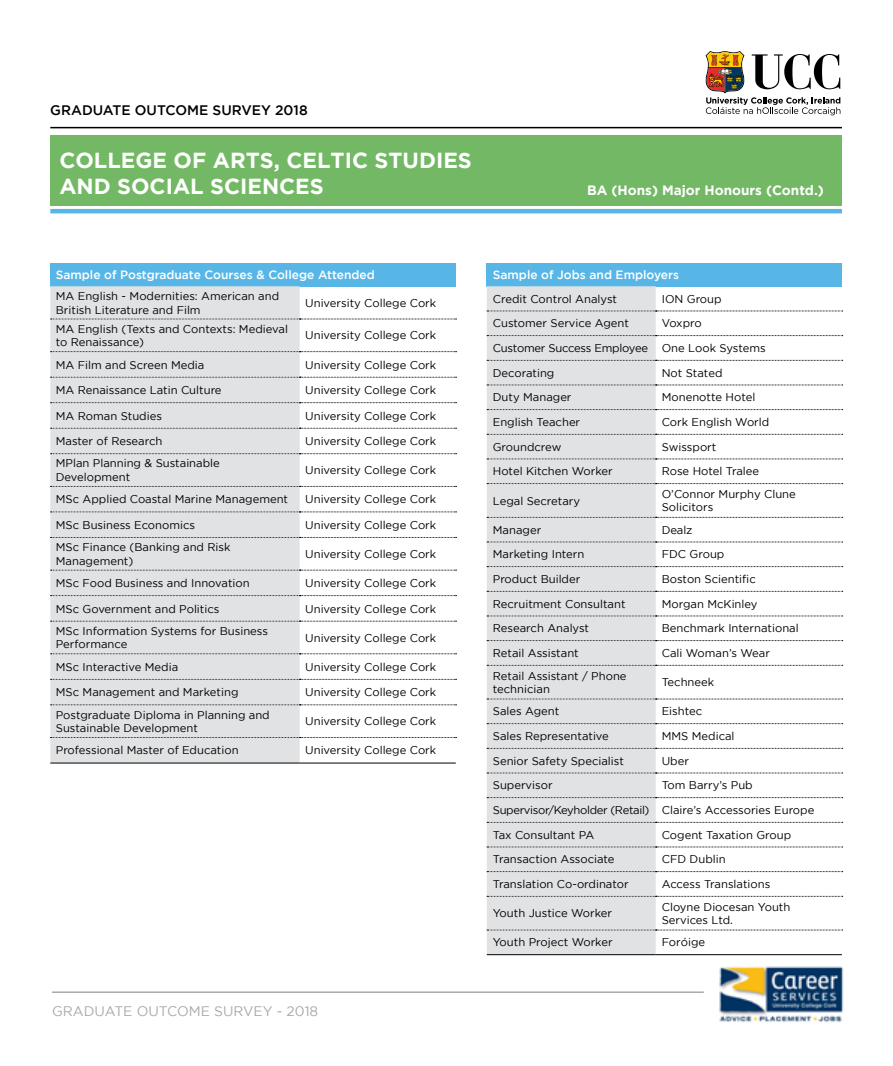
<style>
.page{position:relative;width:893px;height:1066px;background:#fff}
.page>*{position:absolute;margin:0;border:0;box-sizing:border-box;transform-origin:0 0}
.t1{font:700 21.75px/26.1px "Gotham";color:#fff}
.t2{font:13.8px "Gotham";color:#a7a9ac}
.t3{font:500 13.8px "Gotham";color:#000}
.t4{font:700 13.5px "Gotham";color:#fff}
.t5{font:500 12px "Gotham";color:#fff}
.t6{font:11.25px/13.5px "Gotham";color:#000}
.t7{font:11.25px "Gotham";letter-spacing:-.03em;color:#000}
.t8{font:11.25px "Gotham";letter-spacing:-.02em;color:#000}
</style>
<div class="page">
<div style="left:50px;top:135px;width:792px;height:71px;background:#73b865"></div>
<hr style="left:50px;top:127px;width:792px;height:1px;background:#000">
<hr style="left:50px;top:209px;width:792px;height:4px;background:#58b6e7">
<svg style="left:705px;top:51px;width:135px;height:64px"></svg>
<img style="left:719px;top:966px;width:125px;height:57px">
<hr style="left:52px;top:991px;width:652px;height:2px;background:#a7a9ac">
<div style="left:487px;top:263px;width:355px;height:23px;background:#58b6e7"></div>
<div style="left:487px;top:286px;width:169px;height:668px;background:#e1e2e3"></div>
<hr style="left:487px;top:954px;width:169px;height:1px;background:#000">
<svg style="left:487px;top:311px;width:356px;height:1px"></svg>
<svg style="left:487px;top:335px;width:356px;height:1px"></svg>
<svg style="left:487px;top:360px;width:356px;height:1px"></svg>
<svg style="left:487px;top:459px;width:356px;height:1px"></svg>
<svg style="left:487px;top:483px;width:356px;height:1px"></svg>
<svg style="left:487px;top:517px;width:356px;height:1px"></svg>
<svg style="left:487px;top:542px;width:356px;height:1px"></svg>
<svg style="left:487px;top:566px;width:356px;height:1px"></svg>
<svg style="left:487px;top:385px;width:356px;height:1px"></svg>
<svg style="left:487px;top:409px;width:356px;height:1px"></svg>
<svg style="left:487px;top:434px;width:356px;height:1px"></svg>
<svg style="left:487px;top:591px;width:356px;height:1px"></svg>
<svg style="left:487px;top:616px;width:356px;height:1px"></svg>
<svg style="left:487px;top:640px;width:356px;height:1px"></svg>
<svg style="left:487px;top:665px;width:356px;height:1px"></svg>
<svg style="left:487px;top:699px;width:356px;height:1px"></svg>
<svg style="left:487px;top:723px;width:356px;height:1px"></svg>
<svg style="left:487px;top:748px;width:356px;height:1px"></svg>
<svg style="left:487px;top:773px;width:356px;height:1px"></svg>
<svg style="left:487px;top:797px;width:356px;height:1px"></svg>
<svg style="left:487px;top:822px;width:356px;height:1px"></svg>
<svg style="left:487px;top:847px;width:356px;height:1px"></svg>
<svg style="left:487px;top:871px;width:356px;height:1px"></svg>
<svg style="left:487px;top:896px;width:356px;height:1px"></svg>
<svg style="left:487px;top:930px;width:356px;height:1px"></svg>
<hr style="left:656px;top:954px;width:186px;height:1px;background:#000">
<div style="left:50px;top:263px;width:406px;height:23px;background:#58b6e7"></div>
<div style="left:50px;top:286px;width:250px;height:477px;background:#e1e2e3"></div>
<hr style="left:50px;top:763px;width:250px;height:1px;background:#000">
<hr style="left:300px;top:763px;width:156px;height:1px;background:#000">
<svg style="left:51px;top:319px;width:405px;height:1px"></svg>
<svg style="left:51px;top:351px;width:405px;height:1px"></svg>
<svg style="left:51px;top:377px;width:405px;height:1px"></svg>
<svg style="left:51px;top:402px;width:405px;height:1px"></svg>
<svg style="left:51px;top:428px;width:405px;height:1px"></svg>
<svg style="left:51px;top:453px;width:405px;height:1px"></svg>
<svg style="left:51px;top:486px;width:405px;height:1px"></svg>
<svg style="left:51px;top:512px;width:405px;height:1px"></svg>
<svg style="left:51px;top:537px;width:405px;height:1px"></svg>
<svg style="left:51px;top:570px;width:405px;height:1px"></svg>
<svg style="left:51px;top:595px;width:405px;height:1px"></svg>
<svg style="left:51px;top:621px;width:405px;height:1px"></svg>
<svg style="left:51px;top:654px;width:405px;height:1px"></svg>
<svg style="left:51px;top:679px;width:405px;height:1px"></svg>
<svg style="left:51px;top:705px;width:405px;height:1px"></svg>
<svg style="left:51px;top:737px;width:405px;height:1px"></svg>
<p class="t3" style="left:50px;top:103px;width:259px">GRADUATE OUTCOME SURVEY 2018</p>
<p class="t1" style="left:59px;top:147px;width:414px">COLLEGE OF ARTS, CELTIC STUDIES<br>AND SOCIAL SCIENCES</p>
<p class="t4" style="left:587px;top:182px;width:238px">BA (Hons) Major Honours (Contd.)</p>
<p class="t5" style="left:56px;top:268px;width:320px">Sample of Postgraduate Courses &amp; College Attended</p>
<p class="t6" style="left:56px;top:289px;width:225px">MA English - Modernities: American and<br>British Literature and Film</p>
<p class="t6" style="left:305px;top:296px;width:132px">University College Cork</p>
<p class="t6" style="left:56px;top:322px;width:234px">MA English (Texts and Contexts: Medieval to Renaissance)</p>
<p class="t6" style="left:305px;top:329px;width:132px">University College Cork</p>
<p class="t6" style="left:56px;top:358px;width:150px">MA Film and Screen Media</p>
<p class="t6" style="left:305px;top:358px;width:132px">University College Cork</p>
<p class="t6" style="left:56px;top:383px;width:167px">MA Renaissance Latin Culture</p>
<p class="t6" style="left:305px;top:383px;width:132px">University College Cork</p>
<p class="t6" style="left:56px;top:409px;width:108px">MA Roman Studies</p>
<p class="t6" style="left:305px;top:409px;width:132px">University College Cork</p>
<p class="t6" style="left:56px;top:434px;width:108px">Master of Research</p>
<p class="t6" style="left:305px;top:434px;width:132px">University College Cork</p>
<p class="t6" style="left:56px;top:457px;width:166px">MPlan Planning &amp; Sustainable<br>Development</p>
<p class="t6" style="left:305px;top:463px;width:132px">University College Cork</p>
<p class="t6" style="left:56px;top:492px;width:234px">MSc Applied Coastal Marine Management</p>
<p class="t6" style="left:305px;top:492px;width:132px">University College Cork</p>
<p class="t6" style="left:56px;top:518px;width:141px">MSc Business Economics</p>
<p class="t6" style="left:305px;top:518px;width:132px">University College Cork</p>
<p class="t6" style="left:56px;top:540px;width:176px">MSc Finance (Banking and Risk<br>Management)</p>
<p class="t6" style="left:305px;top:547px;width:132px">University College Cork</p>
<p class="t6" style="left:56px;top:576px;width:195px">MSc Food Business and Innovation</p>
<p class="t6" style="left:305px;top:576px;width:132px">University College Cork</p>
<p class="t6" style="left:56px;top:602px;width:165px">MSc Government and Politics</p>
<p class="t6" style="left:305px;top:602px;width:132px">University College Cork</p>
<p class="t6" style="left:56px;top:624px;width:214px">MSc Information Systems for Business<br>Performance</p>
<p class="t6" style="left:305px;top:631px;width:132px">University College Cork</p>
<p class="t6" style="left:56px;top:660px;width:124px">MSc Interactive Media</p>
<p class="t6" style="left:305px;top:660px;width:132px">University College Cork</p>
<p class="t6" style="left:56px;top:685px;width:184px">MSc Management and Marketing</p>
<p class="t6" style="left:305px;top:685px;width:132px">University College Cork</p>
<p class="t6" style="left:56px;top:708px;width:215px">Postgraduate Diploma in Planning and<br>Sustainable Development</p>
<p class="t6" style="left:305px;top:714px;width:132px">University College Cork</p>
<p class="t6" style="left:56px;top:743px;width:184px">Professional Master of Education</p>
<p class="t6" style="left:305px;top:743px;width:132px">University College Cork</p>
<p class="t2" style="left:52px;top:1004px;width:268px">GRADUATE OUTCOME SURVEY - 2018</p>
<p class="t5" style="left:493px;top:268px;width:188px">Sample of Jobs and Employers</p>
<p class="t6" style="left:493px;top:292px;width:126px">Credit Control Analyst</p>
<p class="t6" style="left:662px;top:292px;width:61px">ION Group</p>
<p class="t6" style="left:493px;top:317px;width:138px">Customer Service Agent</p>
<p class="t6" style="left:662px;top:317px;width:42px">Voxpro</p>
<p class="t8" style="left:493px;top:342px;width:157px">Customer Success Employee</p>
<p class="t6" style="left:662px;top:341px;width:105px">One Look Systems</p>
<p class="t6" style="left:493px;top:366px;width:63px">Decorating</p>
<p class="t6" style="left:662px;top:366px;width:62px">Not Stated</p>
<p class="t6" style="left:493px;top:390px;width:80px">Duty Manager</p>
<p class="t6" style="left:662px;top:390px;width:95px">Monenotte Hotel</p>
<p class="t6" style="left:493px;top:415px;width:89px">English Teacher</p>
<p class="t6" style="left:662px;top:415px;width:109px">Cork English World</p>
<p class="t6" style="left:493px;top:440px;width:70px">Groundcrew</p>
<p class="t6" style="left:662px;top:440px;width:56px">Swissport</p>
<p class="t6" style="left:493px;top:464px;width:121px">Hotel Kitchen Worker</p>
<p class="t6" style="left:662px;top:464px;width:99px">Rose Hotel Tralee</p>
<p class="t6" style="left:493px;top:494px;width:89px">Legal Secretary</p>
<p class="t6" style="left:662px;top:487px;width:136px">O’Connor Murphy Clune<br>Solicitors</p>
<p class="t6" style="left:493px;top:523px;width:50px">Manager</p>
<p class="t6" style="left:662px;top:523px;width:32px">Dealz</p>
<p class="t6" style="left:493px;top:548px;width:93px">Marketing Intern</p>
<p class="t6" style="left:662px;top:548px;width:64px">FDC Group</p>
<p class="t6" style="left:493px;top:572px;width:89px">Product Builder</p>
<p class="t6" style="left:662px;top:572px;width:96px">Boston Scientific</p>
<p class="t6" style="left:493px;top:597px;width:134px">Recruitment Consultant</p>
<p class="t6" style="left:662px;top:597px;width:97px">Morgan McKinley</p>
<p class="t6" style="left:493px;top:621px;width:98px">Research Analyst</p>
<p class="t6" style="left:662px;top:621px;width:138px">Benchmark International</p>
<p class="t6" style="left:493px;top:646px;width:87px">Retail Assistant</p>
<p class="t6" style="left:662px;top:646px;width:110px">Cali Woman’s Wear</p>
<p class="t6" style="left:493px;top:669px;width:135px">Retail Assistant / Phone technician</p>
<p class="t6" style="left:662px;top:675px;width:54px">Techneek</p>
<p class="t6" style="left:493px;top:705px;width:68px">Sales Agent</p>
<p class="t6" style="left:662px;top:705px;width:42px">Eishtec</p>
<p class="t6" style="left:493px;top:729px;width:118px">Sales Representative</p>
<p class="t6" style="left:662px;top:729px;width:74px">MMS Medical</p>
<p class="t6" style="left:493px;top:754px;width:133px">Senior Safety Specialist</p>
<p class="t6" style="left:662px;top:754px;width:29px">Uber</p>
<p class="t6" style="left:493px;top:779px;width:61px">Supervisor</p>
<p class="t6" style="left:662px;top:779px;width:93px">Tom Barry’s Pub</p>
<p class="t7" style="left:493px;top:804px;width:158px">Supervisor/Keyholder (Retail)</p>
<p class="t6" style="left:662px;top:803px;width:154px">Claire’s Accessories Europe</p>
<p class="t6" style="left:493px;top:828px;width:103px">Tax Consultant PA</p>
<p class="t6" style="left:662px;top:828px;width:131px">Cogent Taxation Group</p>
<p class="t6" style="left:493px;top:853px;width:123px">Transaction Associate</p>
<p class="t6" style="left:662px;top:853px;width:65px">CFD Dublin</p>
<p class="t6" style="left:493px;top:877px;width:137px">Translation Co-ordinator</p>
<p class="t6" style="left:662px;top:877px;width:110px">Access Translations</p>
<p class="t6" style="left:493px;top:906px;width:121px">Youth Justice Worker</p>
<p class="t6" style="left:662px;top:900px;width:130px">Cloyne Diocesan Youth<br>Services Ltd.</p>
<p class="t6" style="left:493px;top:936px;width:121px">Youth Project Worker</p>
<p class="t6" style="left:662px;top:936px;width:45px">Foróige</p>
</div>
